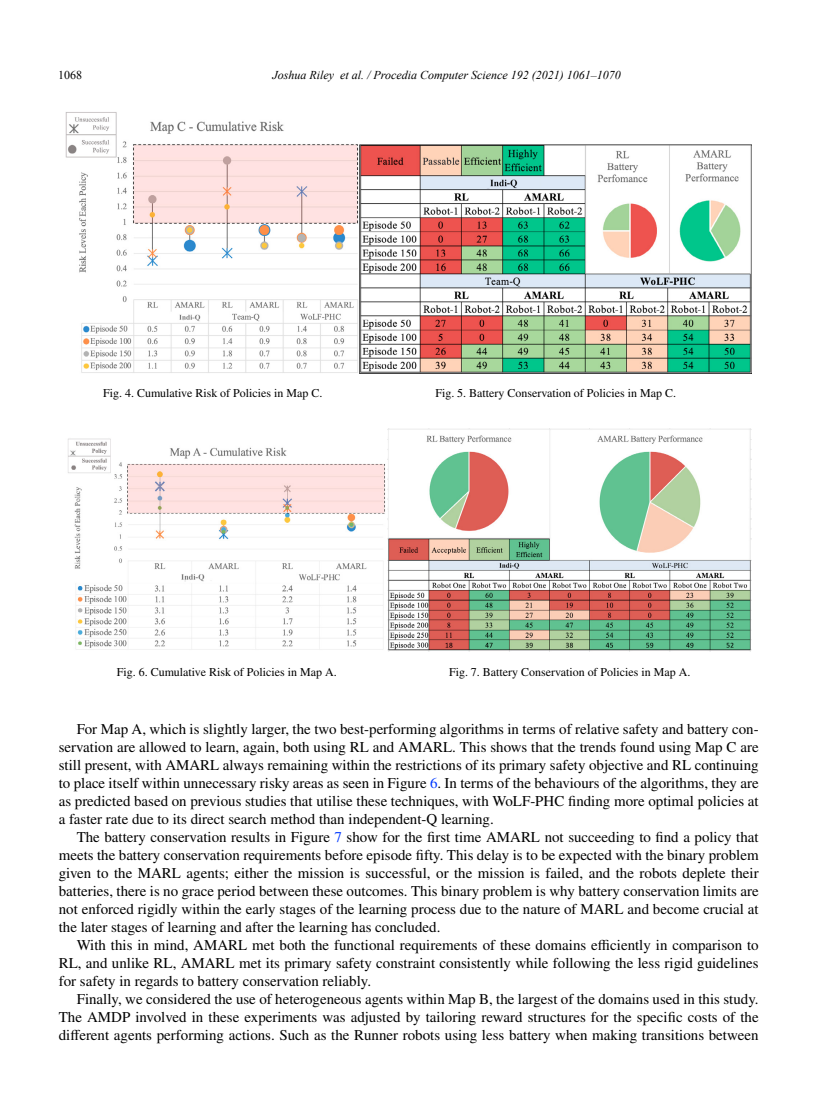
<style>
.page{position:relative;width:817px;height:1115px;background:#fff}
.page>*{position:absolute;margin:0;border:0;box-sizing:border-box;transform-origin:0 0}
.t1{font:15px/18px "Nimbus Rom No 9 L";color:#000;text-align:justify}
.t2{font:12px "Nimbus Rom No 9 L";color:#000}
.t3{font:italic 12px "Times New Roman";color:#000}
.t4{font:12px "Times New Roman";color:#000}
.s1{color:#0039ff}
.s2{font-family:"rtxr"}
</style>
<div class="page">
<img style="left:66px;top:112px;width:293px;height:261px">
<img style="left:359px;top:144px;width:392px;height:229px">
<img style="left:68px;top:438px;width:317px;height:212px">
<img style="left:387px;top:429px;width:364px;height:222px">
<p class="t4" style="left:58px;top:66px;width:25px">1068</p>
<p class="t3" style="left:272px;top:66px;width:350px">Joshua Riley et al. / Procedia Computer Science 192 (2021) 1061–1070</p>
<p class="t2" style="left:103px;top:386px;width:221px">Fig. 4. Cumulative Risk of Policies in Map C.</p>
<p class="t2" style="left:435px;top:386px;width:242px">Fig. 5. Battery Conservation of Policies in Map C.</p>
<p class="t2" style="left:117px;top:664px;width:221px">Fig. 6. Cumulative Risk of Policies in Map A.</p>
<p class="t2" style="left:449px;top:664px;width:243px">Fig. 7. Battery Conservation of Policies in Map A.</p>
<p class="t1" style="left:59px;top:720px;width:701px;text-indent:18px">For Map A, which is slightly larger, the two best-performing algorithms in terms of relative safety and battery con&shy;servation are allowed to learn, again, both using RL and AMARL. This shows that the trends found using Map C are still present, with AMARL always remaining within the restrictions of its primary safety objective and RL continuing to place itself within unnecessary risky areas as seen in Figure <span class="s1">6</span>. In terms of the behaviours of the algorithms, they are as predicted based on previous studies that utilise these techniques, with WoLF-PHC finding more optimal policies at a faster rate due to its direct search method than independent-Q learning.</p>
<p class="t1" style="left:59px;top:828px;width:701px;text-indent:18px">The battery conservation results in Figure <span class="s1">7</span> show for the first time AMARL not succeeding to find a policy that meets the battery conservation requirements before episode fifty. This delay is to be expected with the binary problem given to the MARL agents; either the mission is successful, or the mission is failed, and the robots deplete their batteries, there is no grace period between these outcomes. This binary problem is why battery conservation limits are not enforced rigidly within the early stages of the learning process due to the nature of MARL and become crucial at the later stages of learning and after the learning has concluded.</p>
<p class="t1" style="left:59px;top:935px;width:701px;text-indent:18px">With this in mind, AMARL met both the functional requirements of these domains e<span class="s2">ffi</span>ciently in comparison to RL, and unlike RL, AMARL met its primary safety constraint consistently while following the less rigid guidelines for safety in regards to battery conservation reliably.</p>
<p class="t1" style="left:59px;top:989px;width:701px;text-indent:18px">Finally, we considered the use of heterogeneous agents within Map B, the largest of the domains used in this study.<br>The AMDP involved in these experiments was adjusted by tailoring reward structures for the specific costs of the di<span class="s2">ff</span>erent agents performing actions. Such as the Runner robots using less battery when making transitions between</p>
</div>
